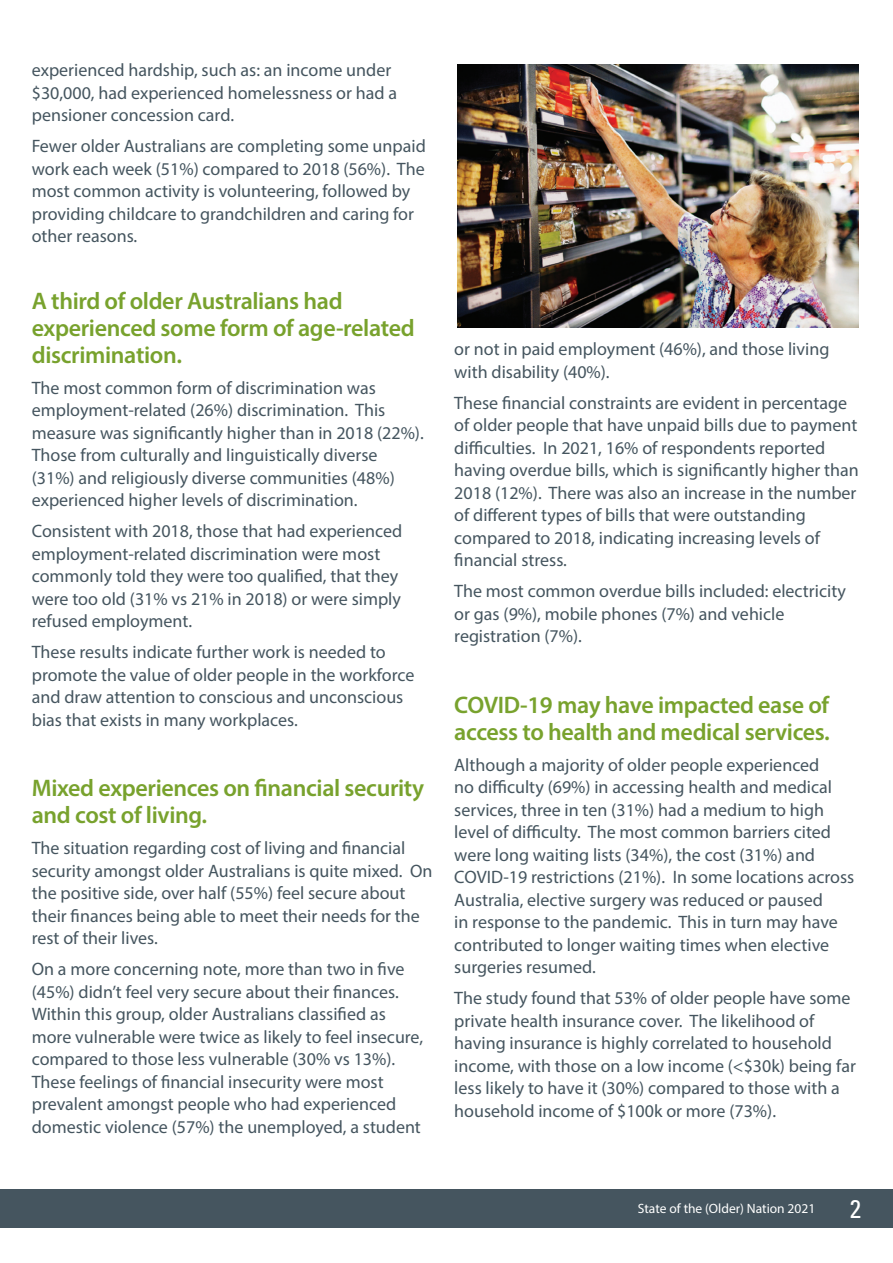
<style>
.page{position:relative;width:893px;height:1263px;background:#fff}
.page>*{position:absolute;margin:0;border:0;box-sizing:border-box;transform-origin:0 0}
.t1{font:25.5px "Univers LT 57 Cn";color:#fff}
.t2{font:600 24px/27px "Myriad Pro";letter-spacing:-.015em;color:#78a22d}
.t3{font:18px/22.5px "Myriad Pro";color:#45555f}
.t4{font:13.5px "Myriad Pro";color:#fff}
</style>
<div class="page">
<img style="left:457px;top:64px;width:402px;height:263px">
<div style="left:0;top:1189px;width:893px;height:38px;background:#45555f"></div>
<p class="t3" style="left:32px;top:58px;width:367px">experienced hardship, such as: an income under $30,000, had experienced homelessness or had a pensioner concession card.</p>
<p class="t3" style="left:32px;top:134px;width:396px">Fewer older Australians are completing some unpaid work each week (51%) compared to 2018 (56%). The most common activity is volunteering, followed by providing childcare to grandchildren and caring for other reasons.</p>
<h2 class="t2" style="left:32px;top:286px;width:384px">A third of older Australians had experienced some form of age-related discrimination.</h2>
<p class="t3" style="left:32px;top:376px;width:394px">The most common form of discrimination was employment-related (26%) discrimination. This measure was significantly higher than in 2018 (22%).<br>Those from culturally and linguistically diverse (31%) and religiously diverse communities (48%) experienced higher levels of discrimination.</p>
<p class="t3" style="left:32px;top:520px;width:372px">Consistent with 2018, those that had experienced employment-related discrimination were most commonly told they were too qualified, that they were too old (31% vs 21% in 2018) or were simply refused employment.</p>
<p class="t3" style="left:32px;top:640px;width:384px">These results indicate further work is needed to promote the value of older people in the workforce and draw attention to conscious and unconscious bias that exists in many workplaces.</p>
<h2 class="t2" style="left:32px;top:774px;width:394px">Mixed experiences on financial security and cost of living.</h2>
<p class="t3" style="left:32px;top:837px;width:402px">The situation regarding cost of living and financial security amongst older Australians is quite mixed. On the positive side, over half (55%) feel secure about their finances being able to meet their needs for the rest of their lives.</p>
<p class="t3" style="left:32px;top:958px;width:393px">On a more concerning note, more than two in five (45%) didn’t feel very secure about their finances.<br>Within this group, older Australians classified as more vulnerable were twice as likely to feel insecure, compared to those less vulnerable (30% vs 13%).<br>These feelings of financial insecurity were most prevalent amongst people who had experienced domestic violence (57%) the unemployed, a student</p>
<p class="t3" style="left:454px;top:337px;width:377px">or not in paid employment (46%), and those living with disability (40%).</p>
<p class="t3" style="left:454px;top:391px;width:406px">These financial constraints are evident in percentage of older people that have unpaid bills due to payment difficulties. In 2021, 16% of respondents reported having overdue bills, which is significantly higher than 2018 (12%). There was also an increase in the number of different types of bills that were outstanding compared to 2018, indicating increasing levels of financial stress.</p>
<p class="t3" style="left:454px;top:579px;width:393px">The most common overdue bills included: electricity or gas (9%), mobile phones (7%) and vehicle registration (7%).</p>
<h2 class="t2" style="left:454px;top:691px;width:377px">COVID-19 may have impacted ease of access to health and medical services.</h2>
<p class="t3" style="left:454px;top:753px;width:401px">Although a majority of older people experienced<br>no difficulty (69%) in accessing health and medical services, three in ten (31%) had a medium to high level of difficulty. The most common barriers cited were long waiting lists (34%), the cost (31%) and COVID-19 restrictions (21%). In some locations across Australia, elective surgery was reduced or paused<br>in response to the pandemic. This in turn may have contributed to longer waiting times when elective surgeries resumed.</p>
<p class="t3" style="left:454px;top:987px;width:403px">The study found that 53% of older people have some private health insurance cover. The likelihood of having insurance is highly correlated to household income, with those on a low income (&lt;$30k) being far less likely to have it (30%) compared to those with a household income of $100k or more (73%).</p>
<p class="t4" style="left:638px;top:1200px;width:179px">State of the (Older) Nation 2021</p>
<h1 class="t1" style="left:850px;top:1192px;width:13px">2</h1>
</div>
